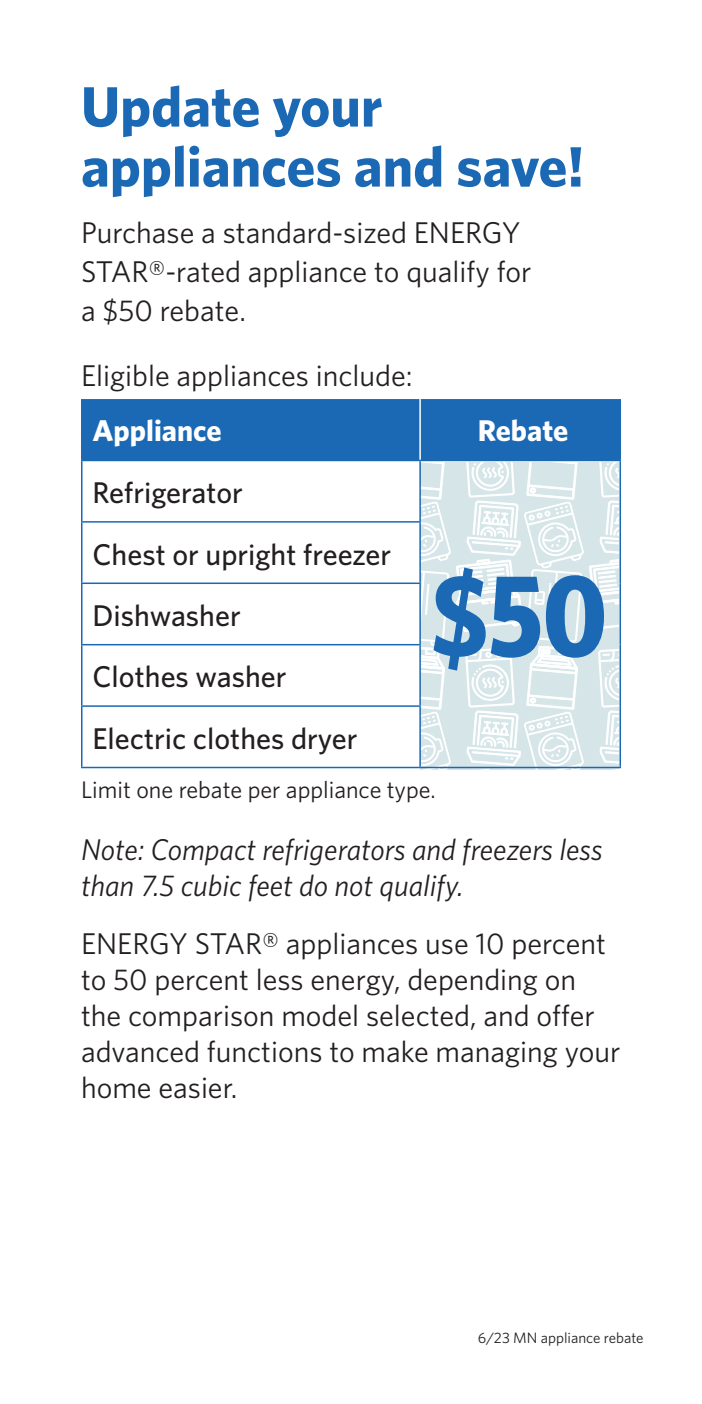
<style>
.page{position:relative;width:702px;height:1404px;background:#fff}
.page>*{position:absolute;margin:0;border:0;box-sizing:border-box;transform-origin:0 0}
.t1{font:700 115.2px "Whitney Condensed";color:#1b69b4}
.t2{font:700 57px/60px "Whitney";color:#1b69b4}
.t3{font:30px/36px "Whitney";color:#231f20}
.t4{font:500 30px "Whitney";color:#231f20}
.t5{font:italic 30px/36px "Whitney";color:#231f20}
.t6{font:700 30px "Whitney";color:#fff}
.t7{font:24px "Whitney";color:#231f20}
.t8{font:15px "Whitney";color:#231f20}
</style>
<div class="page">
<svg style="left:420px;top:462px;width:199px;height:307px;fill:#d6e5e8"></svg>
<div style="left:82px;top:399px;width:538px;height:61px;background:#1b69b4"></div>
<hr style="left:81px;top:460px;width:339px;height:1px;background:#1b69b4">
<hr style="left:420px;top:460px;width:201px;height:1px;background:#1b69b4">
<hr style="left:420px;top:767px;width:201px;height:1px;background:#1b69b4">
<hr style="left:81px;top:521px;width:340px;height:2px;background:#1b69b4">
<hr style="left:81px;top:583px;width:340px;height:1px;background:#1b69b4">
<hr style="left:81px;top:644px;width:340px;height:1px;background:#1b69b4">
<hr style="left:81px;top:705px;width:340px;height:2px;background:#1b69b4">
<hr style="left:81px;top:767px;width:339px;height:1px;background:#1b69b4">
<hr style="left:419px;top:461px;width:2px;height:60px;background:#1b69b4">
<hr style="left:419px;top:523px;width:2px;height:60px;background:#1b69b4">
<hr style="left:419px;top:584px;width:2px;height:60px;background:#1b69b4">
<hr style="left:419px;top:645px;width:2px;height:60px;background:#1b69b4">
<hr style="left:419px;top:707px;width:2px;height:60px;background:#1b69b4">
<hr style="left:81px;top:399px;width:1px;height:61px;background:#1b69b4">
<hr style="left:620px;top:399px;width:1px;height:61px;background:#1b69b4">
<hr style="left:81px;top:461px;width:1px;height:60px;background:#1b69b4">
<hr style="left:620px;top:461px;width:1px;height:61px;background:#1b69b4">
<hr style="left:620px;top:522px;width:1px;height:61px;background:#1b69b4">
<hr style="left:620px;top:583px;width:1px;height:62px;background:#1b69b4">
<hr style="left:620px;top:645px;width:1px;height:61px;background:#1b69b4">
<hr style="left:620px;top:706px;width:1px;height:61px;background:#1b69b4">
<hr style="left:81px;top:523px;width:1px;height:60px;background:#1b69b4">
<hr style="left:81px;top:584px;width:1px;height:60px;background:#1b69b4">
<hr style="left:81px;top:645px;width:1px;height:60px;background:#1b69b4">
<hr style="left:81px;top:707px;width:1px;height:60px;background:#1b69b4">
<hr style="left:419px;top:399px;width:2px;height:61px;background:#fff">
<p class="t2" style="left:81px;top:75px;width:505px">Update your appliances and save!</p>
<p class="t3" style="left:81px;top:212px;width:452px;line-height:39px">Purchase a standard-sized ENERGY<br>STAR®-rated appliance to qualify for a $50 rebate.</p>
<p class="t3" style="left:81px;top:357px;width:333px">Eligible appliances include:</p>
<p class="t6" style="left:93px;top:411px;width:131px">Appliance</p>
<p class="t6" style="left:478px;top:411px;width:92px">Rebate</p>
<p class="t4" style="left:93px;top:473px;width:152px">Refrigerator</p>
<p class="t4" style="left:93px;top:534px;width:300px">Chest or upright freezer</p>
<p class="t4" style="left:93px;top:596px;width:150px">Dishwasher</p>
<p class="t4" style="left:93px;top:657px;width:195px">Clothes washer</p>
<p class="t4" style="left:93px;top:719px;width:267px">Electric clothes dryer</p>
<p class="t1" style="left:432px;top:543px;width:176px">$50</p>
<p class="t7" style="left:81px;top:774px;width:356px">Limit one rebate per appliance type.</p>
<p class="t5" style="left:81px;top:831px;width:523px">Note: Compact refrigerators and freezers less than 7.5 cubic feet do not qualify.</p>
<p class="t3" style="left:81px;top:925px;width:541px">ENERGY STAR® appliances use 10 percent to 50 percent less energy, depending on the comparison model selected, and offer advanced functions to make managing your home easier.</p>
<p class="t8" style="left:478px;top:1328px;width:167px">6/23 MN appliance rebate</p>
</div>
